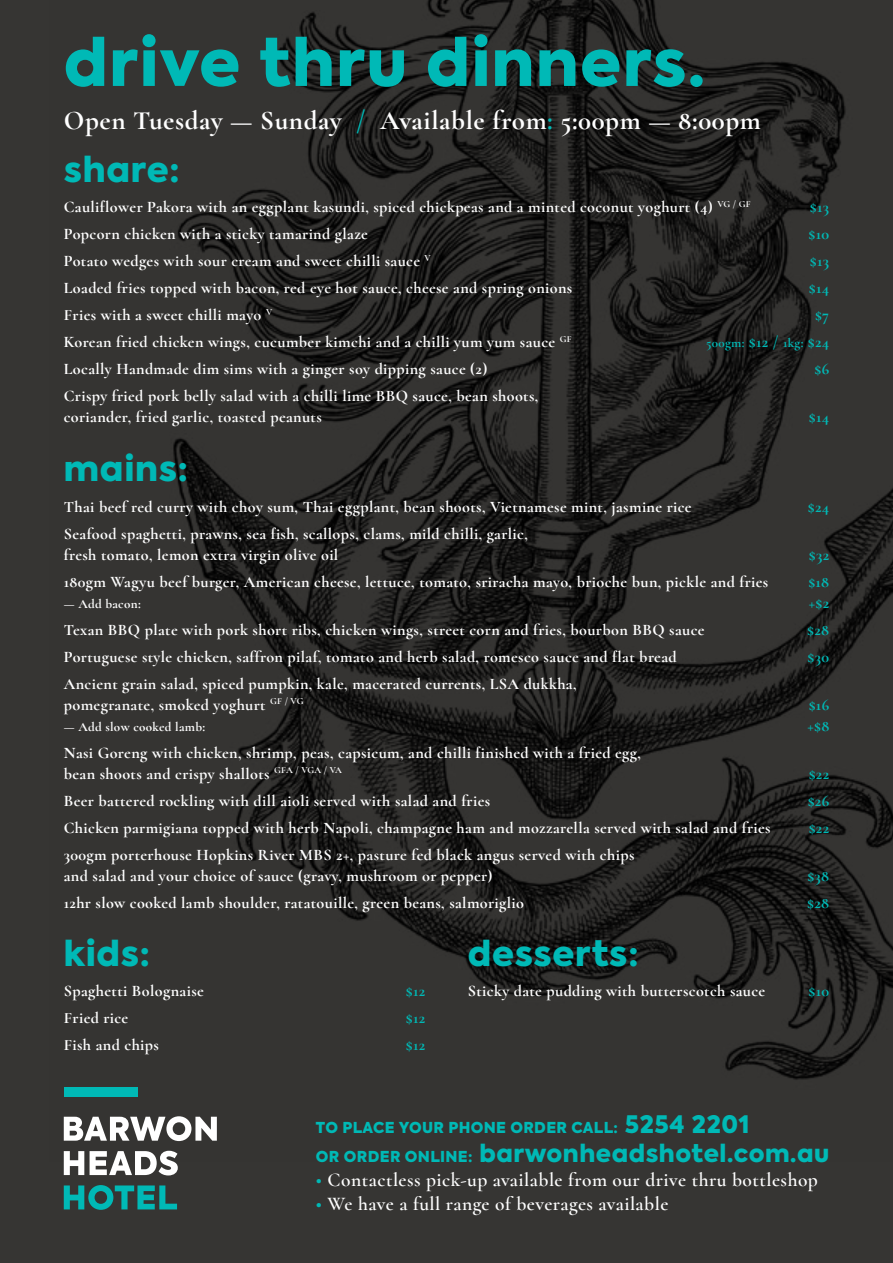
<style>
.page{position:relative;width:893px;height:1263px;background:#363533}
.page>*{position:absolute;margin:0;border:0;box-sizing:border-box;transform-origin:0 0}
.t1{font:900 64.5px "Axiforma";letter-spacing:.025em;color:#00b9b6}
.t2{font:900 34.5px "Axiforma";letter-spacing:.025em;color:#00b9b6}
.t3{font:700 27px "Cormorant Garamond";letter-spacing:.025em;color:#fff}
.t4{font:900 24px "Axiforma";letter-spacing:.025em;color:#00b9b6}
.t5{font:600 19.5px "Cormorant";letter-spacing:.025em;color:#fff}
.t6{font:700 16.2px/21px "Cormorant";letter-spacing:.025em;color:#fff}
.t7{font:700 16.2px "Cormorant";letter-spacing:.025em;color:#00b9b6}
.t8{font:900 15px "Axiforma";letter-spacing:.025em;color:#00b9b6}
.t9{font:700 13.2px "Cormorant";letter-spacing:.025em;color:#fff}
.t10{font:700 13.2px "Cormorant";letter-spacing:.025em;color:#00b9b6}
.s1{color:#00b9b6}
.s2{font-size:16.2px}
.s3{font-size:24px}
.s4{font-size:15px}
</style>
<div class="page">
<img style="left:63px;top:0;width:830px;height:1162px">
<div style="left:64px;top:1087px;width:74px;height:10px;background:#00b9b6"></div>
<svg style="left:64px;top:1116px;width:153px;height:25px"></svg>
<svg style="left:64px;top:1151px;width:20px;height:24px"></svg>
<svg style="left:90px;top:1151px;width:88px;height:24px"></svg>
<svg style="left:64px;top:1185px;width:113px;height:25px"></svg>
<h1 class="t1" style="left:64px;top:17px;width:643px">drive thru dinners.</h1>
<h3 class="t3" style="left:64px;top:104px;width:698px">Open Tuesday — Sunday <span class="s1">/</span> Available from<span class="s1">:</span> 5:00pm — 8:00pm</h3>
<h2 class="t2" style="left:64px;top:145px;width:117px">share:</h2>
<p class="t6" style="left:64px;top:197px;width:688px">Cauliflower Pakora with an eggplant kasundi, spiced chickpeas and a minted coconut yoghurt (4) <sup>VG</sup> <sup>/</sup> <sup>GF</sup></p>
<p class="t7" style="left:810px;top:197px;width:21px">$13</p>
<p class="t6" style="left:64px;top:224px;width:306px">Popcorn chicken with a sticky tamarind glaze</p>
<p class="t7" style="left:809px;top:224px;width:22px">$10</p>
<p class="t6" style="left:64px;top:251px;width:369px">Potato wedges with sour cream and sweet chilli sauce <sup>V</sup></p>
<p class="t7" style="left:810px;top:251px;width:21px">$13</p>
<p class="t6" style="left:64px;top:278px;width:510px">Loaded fries topped with bacon, red eye hot sauce, cheese and spring onions</p>
<p class="t7" style="left:809px;top:278px;width:22px">$14</p>
<p class="t6" style="left:64px;top:305px;width:210px">Fries with a sweet chilli mayo <sup>V</sup></p>
<p class="t7" style="left:815px;top:305px;width:16px">$7</p>
<p class="t6" style="left:64px;top:332px;width:509px">Korean fried chicken wings, cucumber kimchi and a chilli yum yum sauce <sup>GF</sup></p>
<p class="t10" style="left:706px;top:335px;width:124px">500gm: <span class="s2">$12 /</span> 1kg: <span class="s2">$24</span></p>
<p class="t6" style="left:64px;top:359px;width:425px">Locally Handmade dim sims with a ginger soy dipping sauce (2)</p>
<p class="t7" style="left:814px;top:359px;width:16px">$6</p>
<p class="t6" style="left:64px;top:386px;width:476px">Crispy fried pork belly salad with a chilli lime BBQ sauce, bean shoots, coriander, fried garlic, toasted peanuts</p>
<p class="t7" style="left:809px;top:407px;width:22px">$14</p>
<h2 class="t2" style="left:64px;top:444px;width:126px">mains:</h2>
<p class="t6" style="left:64px;top:496px;width:629px">Thai beef red curry with choy sum, Thai eggplant, bean shoots, Vietnamese mint, jasmine rice</p>
<p class="t7" style="left:808px;top:496px;width:23px">$24</p>
<p class="t6" style="left:64px;top:523px;width:466px">Seafood spaghetti, prawns, sea fish, scallops, clams, mild chilli, garlic, fresh tomato, lemon extra virgin olive oil</p>
<p class="t7" style="left:809px;top:544px;width:22px">$32</p>
<p class="t6" style="left:64px;top:571px;width:706px">180gm Wagyu beef burger, American cheese, lettuce, tomato, sriracha mayo, brioche bun, pickle and fries</p>
<p class="t7" style="left:808px;top:571px;width:22px">$18</p>
<p class="t9" style="left:64px;top:595px;width:78px">— Add bacon:</p>
<p class="t7" style="left:809px;top:592px;width:22px">+$2</p>
<p class="t6" style="left:64px;top:619px;width:642px">Texan BBQ plate with pork short ribs, chicken wings, street corn and fries, bourbon BBQ sauce</p>
<p class="t7" style="left:807px;top:619px;width:23px">$28</p>
<p class="t6" style="left:64px;top:646px;width:614px">Portuguese style chicken, saffron pilaf, tomato and herb salad, romesco sauce and flat bread</p>
<p class="t7" style="left:808px;top:646px;width:23px">$30</p>
<p class="t6" style="left:64px;top:673px;width:514px">Ancient grain salad, spiced pumpkin, kale, macerated currents, LSA dukkha, pomegranate, smoked yoghurt <sup>GF</sup> <sup>/</sup> <sup>VG</sup></p>
<p class="t7" style="left:809px;top:694px;width:22px">$16</p>
<p class="t9" style="left:64px;top:718px;width:143px">— Add slow cooked lamb:</p>
<p class="t7" style="left:807px;top:715px;width:23px">+$8</p>
<p class="t6" style="left:64px;top:742px;width:579px">Nasi Goreng with chicken, shrimp, peas, capsicum, and chilli finished with a fried egg, bean shoots and crispy shallots <sup>GFA</sup> <sup>/</sup> <sup>VGA</sup> <sup>/</sup> <sup>VA</sup></p>
<p class="t7" style="left:809px;top:763px;width:22px">$22</p>
<p class="t6" style="left:64px;top:790px;width:428px">Beer battered rockling with dill aioli served with salad and fries</p>
<p class="t7" style="left:808px;top:790px;width:23px">$26</p>
<p class="t6" style="left:64px;top:817px;width:708px">Chicken parmigiana topped with herb Napoli, champagne ham and mozzarella served with salad and fries</p>
<p class="t7" style="left:809px;top:817px;width:22px">$22</p>
<p class="t6" style="left:64px;top:844px;width:572px">300gm porterhouse Hopkins River MBS 2+, pasture fed black angus served with chips and salad and your choice of sauce (gravy, mushroom or pepper)</p>
<p class="t7" style="left:807px;top:865px;width:23px">$38</p>
<p class="t6" style="left:64px;top:892px;width:462px">12hr slow cooked lamb shoulder, ratatouille, green beans, salmoriglio</p>
<p class="t7" style="left:807px;top:892px;width:23px">$28</p>
<h2 class="t2" style="left:64px;top:928px;width:88px">kids:</h2>
<p class="t6" style="left:64px;top:980px;width:142px">Spaghetti Bolognaise</p>
<p class="t7" style="left:406px;top:981px;width:21px">$12</p>
<p class="t6" style="left:64px;top:1007px;width:66px">Fried rice</p>
<p class="t7" style="left:406px;top:1008px;width:21px">$12</p>
<p class="t6" style="left:64px;top:1034px;width:97px">Fish and chips</p>
<p class="t7" style="left:406px;top:1035px;width:21px">$12</p>
<h2 class="t2" style="left:468px;top:928px;width:172px">desserts:</h2>
<p class="t6" style="left:468px;top:980px;width:299px">Sticky date pudding with butterscotch sauce</p>
<p class="t7" style="left:809px;top:981px;width:22px">$10</p>
<p class="t8" style="left:316px;top:1117px;width:435px">TO PLACE YOUR PHONE ORDER CALL: <span class="s3">5254 2201</span></p>
<h3 class="t4" style="left:316px;top:1136px;width:515px"><span class="s4">OR ORDER ONLINE:</span> barwonheadshotel.com.au</h3>
<p class="t5" style="left:316px;top:1168px;width:503px"><span class="s1">•</span> Contactless pick-up available from our drive thru bottleshop</p>
<p class="t5" style="left:316px;top:1192px;width:354px"><span class="s1">•</span> We have a full range of beverages available</p>
</div>
